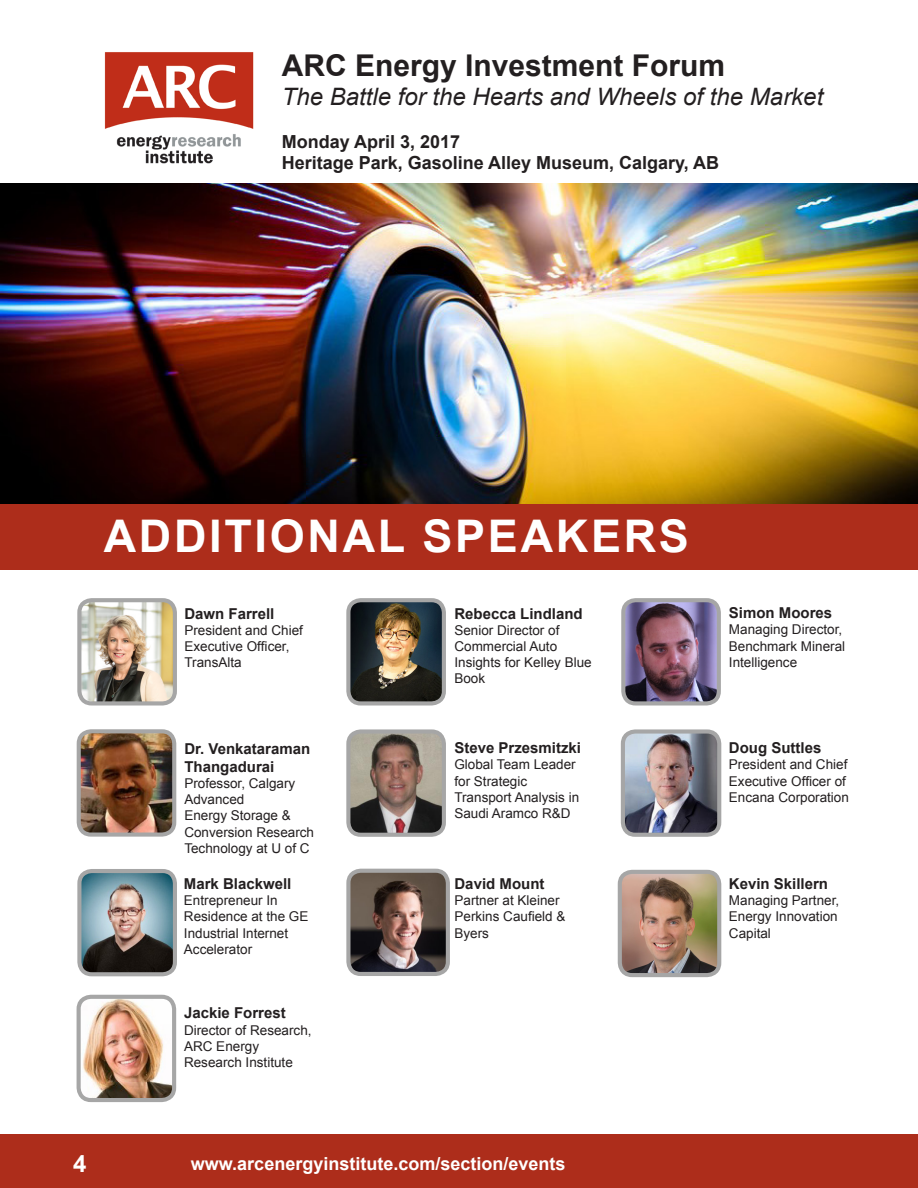
<style>
.page{position:relative;width:918px;height:1188px;background:#fff}
.page>*{position:absolute;margin:0;border:0;box-sizing:border-box;transform-origin:0 0}
.t1{font:700 45px "Arial";letter-spacing:.06em;color:#fff}
.t2{font:700 30px "Arial";color:#231f20}
.t3{font:italic 24px "Arial";color:#231f20}
.t4{font:700 24px "Arial";color:#fff}
.t5{font:700 18px "Arial";color:#231f20}
.t6{font:700 18px "Arial";color:#fff}
.t7{font:700 15px/18px "Arial";color:#231f20}
.t8{font:13.5px/16.2px "Arial";color:#231f20}
</style>
<div class="page">
<div style="left:0;top:1134px;width:918px;height:54px;background:#ad2d1b"></div>
<img style="left:0;top:184px;width:918px;height:320px">
<div style="left:0;top:504px;width:918px;height:66px;background:#ad2d1b"></div>
<img style="left:104px;top:52px;width:150px;height:112px">
<img style="left:626px;top:603px;width:90px;height:98px">
<div style="left:621px;top:598px;width:100px;height:108px;border:4px solid #a6a6a6;border-radius:12px"></div>
<img style="left:82px;top:734px;width:89px;height:98px">
<div style="left:77px;top:729px;width:99px;height:108px;border:4px solid #a6a6a6;border-radius:12px"></div>
<img style="left:626px;top:734px;width:90px;height:98px">
<div style="left:621px;top:729px;width:100px;height:108px;border:4px solid #a6a6a6;border-radius:12px"></div>
<img style="left:79px;top:998px;width:92px;height:99px">
<div style="left:77px;top:995px;width:99px;height:107px;border:4px solid #a6a6a6;border-radius:12px"></div>
<img style="left:351px;top:734px;width:90px;height:98px">
<div style="left:346px;top:729px;width:100px;height:108px;border:4px solid #a6a6a6;border-radius:12px"></div>
<img style="left:82px;top:874px;width:90px;height:97px">
<div style="left:77px;top:869px;width:100px;height:107px;border:4px solid #a6a6a6;border-radius:12px"></div>
<img style="left:351px;top:874px;width:94px;height:97px">
<div style="left:346px;top:869px;width:104px;height:107px;border:4px solid #a6a6a6;border-radius:12px"></div>
<img style="left:82px;top:603px;width:90px;height:98px">
<div style="left:77px;top:598px;width:100px;height:108px;border:4px solid #a6a6a6;border-radius:12px"></div>
<img style="left:351px;top:603px;width:90px;height:98px">
<div style="left:346px;top:598px;width:100px;height:108px;border:4px solid #a6a6a6;border-radius:12px"></div>
<img style="left:623px;top:875px;width:93px;height:97px">
<div style="left:618px;top:870px;width:103px;height:107px;border:4px solid #a6a6a6;border-radius:12px"></div>
<p class="t2" style="left:282px;top:45px;width:445px">ARC Energy Investment Forum</p>
<p class="t3" style="left:282px;top:81px;width:543px">The Battle for the Hearts and Wheels of the Market</p>
<p class="t5" style="left:282px;top:130px;width:180px">Monday April 3, 2017</p>
<p class="t5" style="left:282px;top:151px;width:439px">Heritage Park, Gasoline Alley Museum, Calgary, AB</p>
<p class="t1" style="left:104px;top:506px;width:587px">ADDITIONAL SPEAKERS</p>
<p class="t7" style="left:184px;top:605px;width:92px">Dawn Farrell</p>
<p class="t8" style="left:184px;top:622px;width:120px">President and Chief<br>Executive Officer,<br>TransAlta</p>
<p class="t7" style="left:184px;top:740px;width:127px">Dr. Venkataraman<br>Thangadurai</p>
<p class="t8" style="left:184px;top:775px;width:113px">Professor, Calgary<br>Advanced</p>
<p class="t8" style="left:184px;top:808px;width:108px">Energy Storage &amp;</p>
<p class="t8" style="left:184px;top:824px;width:131px">Conversion Research<br>Technology at U of C</p>
<p class="t7" style="left:184px;top:875px;width:109px">Mark Blackwell</p>
<p class="t8" style="left:184px;top:893px;width:126px">Entrepreneur In<br>Residence at the GE<br>Industrial Internet<br>Accelerator</p>
<p class="t7" style="left:184px;top:1005px;width:103px">Jackie Forrest</p>
<p class="t8" style="left:184px;top:1022px;width:129px">Director of Research,<br>ARC Energy</p>
<p class="t8" style="left:184px;top:1054px;width:110px">Research Institute</p>
<p class="t7" style="left:454px;top:605px;width:130px">Rebecca Lindland</p>
<p class="t8" style="left:454px;top:622px;width:139px">Senior Director of<br>Commercial Auto<br>Insights for Kelley Blue<br>Book</p>
<p class="t7" style="left:454px;top:739px;width:128px">Steve Przesmitzki</p>
<p class="t8" style="left:454px;top:757px;width:123px">Global Team Leader for Strategic</p>
<p class="t8" style="left:454px;top:789px;width:126px">Transport Analysis in<br>Saudi Aramco R&amp;D</p>
<p class="t7" style="left:454px;top:875px;width:91px">David Mount</p>
<p class="t8" style="left:454px;top:893px;width:107px">Partner at Kleiner</p>
<p class="t8" style="left:454px;top:909px;width:113px">Perkins Caufield &amp;<br>Byers</p>
<p class="t4" style="left:73px;top:1148px;width:15px">4</p>
<p class="t6" style="left:191px;top:1152px;width:376px">www.arcenergyinstitute.com/section/events</p>
<p class="t7" style="left:729px;top:604px;width:105px">Simon Moores</p>
<p class="t8" style="left:729px;top:622px;width:118px">Managing Director,<br>Benchmark Mineral<br>Intelligence</p>
<p class="t7" style="left:729px;top:739px;width:94px">Doug Suttles</p>
<p class="t8" style="left:729px;top:757px;width:122px">President and Chief<br>Executive Officer of<br>Encana Corporation</p>
<p class="t7" style="left:729px;top:875px;width:101px">Kevin Skillern</p>
<p class="t8" style="left:729px;top:893px;width:112px">Managing Partner,</p>
<p class="t8" style="left:729px;top:909px;width:110px">Energy Innovation<br>Capital</p>
</div>
